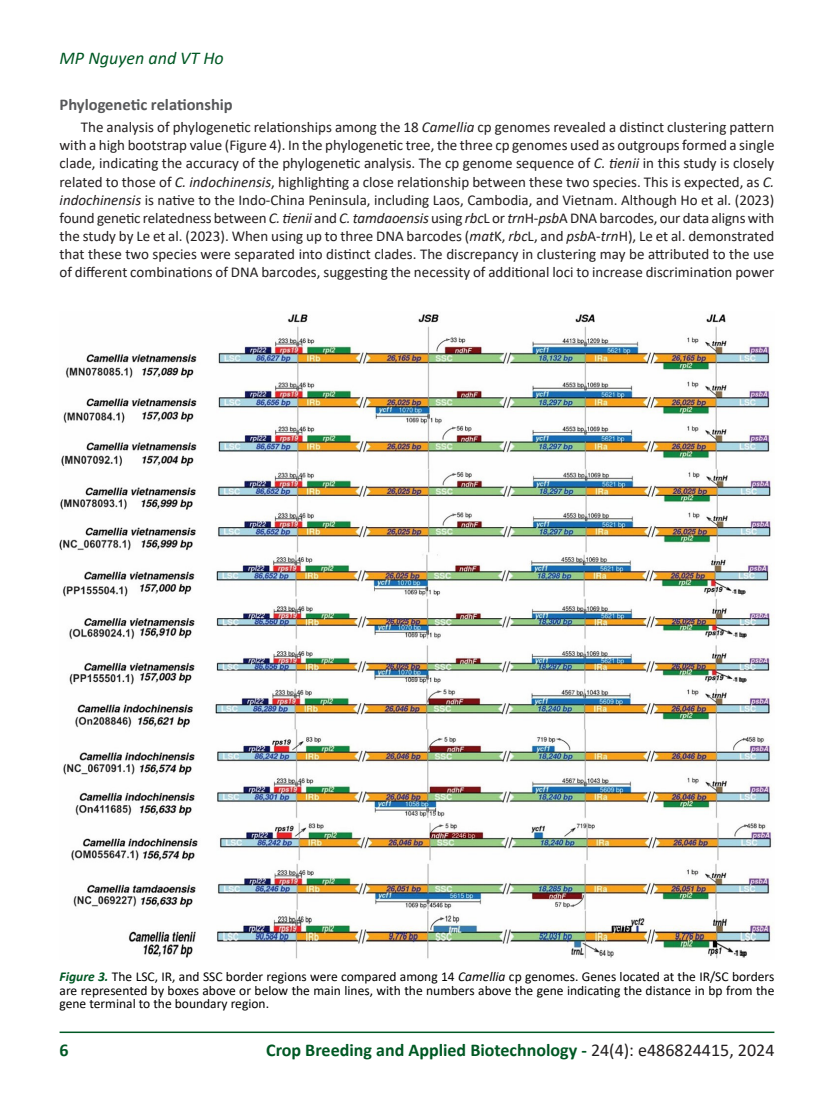
<style>
.page{position:relative;width:834px;height:1106px;background:#fff}
.page>*{position:absolute;margin:0;border:0;box-sizing:border-box;transform-origin:0 0}
.t1{font:700 18px "Calibri";color:#005824}
.t2{font:italic 18px "Calibri";color:#005824}
.SUBTITULO_2{font:700 16.5px "Calibri";color:#57585a}
.CORPO_DE_TEXTO{font:15px/18px "Calibri";color:#231f20;text-align:justify}
.FIGURAS_E_TABELAS{font:13.5px/13.5px "Calibri";color:#000;text-align:justify}
.s1{font-style:italic}
.s2{font-weight:700;font-style:italic;color:#005824}
.s3{font-weight:400;color:#231f20}
</style>
<div class="page">
<hr style="left:60px;top:1031px;width:714px;height:2px;background:#005824">
<img style="left:59px;top:314px;width:714px;height:645px">
<p class="t2" style="left:60px;top:45px;width:166px">MP Nguyen and VT Ho</p>
<p class="SUBTITULO_2" style="left:60px;top:93px;width:175px">Phylogenetic relationship</p>
<p class="CORPO_DE_TEXTO" style="left:60px;top:118px;width:716px;text-indent:21px">The analysis of phylogenetic relationships among the 18 <span class="s1">Camellia</span> cp genomes revealed a distinct clustering pattern with a high bootstrap value (Figure 4). In the phylogenetic tree, the three cp genomes used as outgroups formed a single clade, indicating the accuracy of the phylogenetic analysis. The cp genome sequence of <span class="s1">C. tienii</span> in this study is closely related to those of <span class="s1">C. indochinensis</span>, highlighting a close relationship between these two species. This is expected, as <span class="s1">C. indochinensis</span> is native to the Indo-China Peninsula, including Laos, Cambodia, and Vietnam. Although Ho et al. (2023) found genetic relatedness between <span class="s1">C. tienii</span> and <span class="s1">C. tamdaoensis</span> using <span class="s1">rbc</span>L or <span class="s1">trn</span>H-<span class="s1">psb</span>A DNA barcodes, our data aligns with the study by Le et al. (2023). When using up to three DNA barcodes (<span class="s1">mat</span>K, <span class="s1">rbc</span>L, and <span class="s1">psb</span>A-<span class="s1">trn</span>H), Le et al. demonstrated that these two species were separated into distinct clades. The discrepancy in clustering may be attributed to the use of different combinations of DNA barcodes, suggesting the necessity of additional loci to increase discrimination power</p>
<p class="FIGURAS_E_TABELAS" style="left:60px;top:969px;width:716px"><span class="s2">Figure 3.</span> The LSC, IR, and SSC border regions were compared among 14 <span class="s1">Camellia</span> cp genomes. Genes located at the IR/SC borders are represented by boxes above or below the main lines, with the numbers above the gene indicating the distance in bp from the gene terminal to the boundary region.</p>
<p class="t1" style="left:60px;top:1037px;width:11px">6</p>
<p class="t1" style="left:266px;top:1037px;width:509px">Crop Breeding and Applied Biotechnology - <span class="s3">24(4): e486824415, 2024</span></p>
</div>
